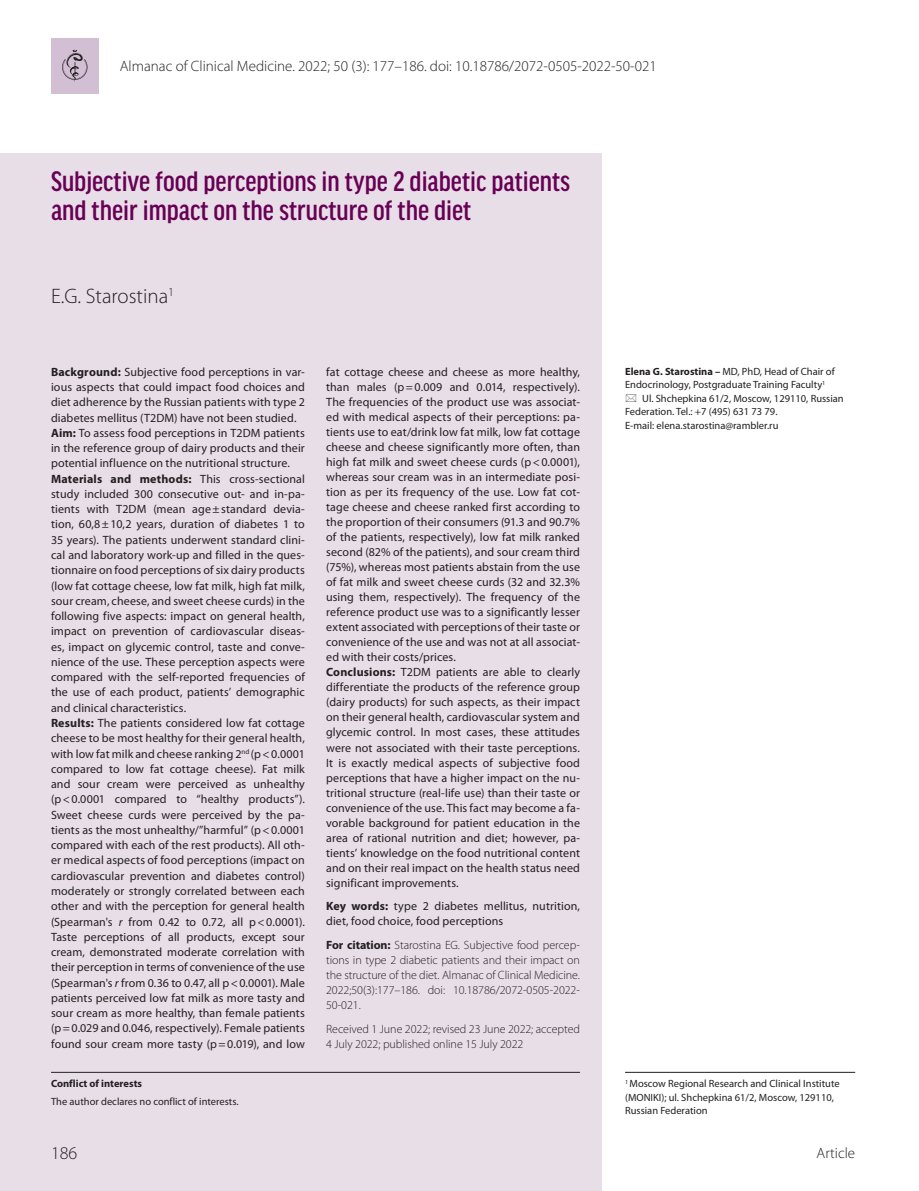
<style>
.page{position:relative;width:919px;height:1191px;background:#fff}
.page>*{position:absolute;margin:0;border:0;box-sizing:border-box;transform-origin:0 0}
.t1{font:500 condensed 30px/28.5px "Good Headline Pro";color:#680054}
.t2{font:300 21px "Myriad Pro";color:#231f20}
.t3{font:300 18px "Myriad Pro";color:#231f20}
.t4{font:300 15px "Myriad Pro";color:#231f20}
.t5{font:12px/15.3px "Myriad Pro";letter-spacing:.01em;color:#231f20}
.t6{font:300 12px/15px "Myriad Pro";letter-spacing:-.005em;color:#231f20;text-align:justify}
.t7{font:10.5px/13.5px "Myriad Pro";color:#231f20}
.t8{font:700 10.5px "Myriad Pro";color:#231f20}
.s1{font-weight:700}
.s2{font-style:italic}
</style>
<div class="page">
<div style="left:0;top:153px;width:601px;height:1038px;background:#e8dee8"></div>
<hr style="left:625px;top:1072px;width:230px;height:1px;background:#231f20">
<hr style="left:51px;top:1072px;width:529px;height:1px;background:#231f20">
<div style="left:51px;top:38px;width:48px;height:55px;background:#d3bfd3"></div>
<svg style="left:62px;top:50px;width:25px;height:32px"></svg>
<p class="t4" style="left:120px;top:57px;width:538px">Almanac of Clinical Medicine. 2022; 50 (3): 177–186. doi: 10.18786/2072-0505-2022-50-021</p>
<h1 class="t1" style="left:51px;top:167px;width:520px">Subjective food perceptions in type 2 diabetic patients and their impact on the structure of the diet</h1>
<h2 class="t2" style="left:51px;top:283px;width:125px">E.G. Starostina<sup>1</sup></h2>
<p class="t5" style="left:51px;top:364px;width:255px"><span class="s1">Background:</span> Subjective food perceptions in var&shy;ious aspects that could impact food choices and diet adherence by the Russian patients with type 2 diabetes mellitus (T2DM) have not been studied.<br><span class="s1">Aim:</span> To assess food perceptions in T2DM patients in the reference group of dairy products and their potential influence on the nutritional structure.<br><span class="s1">Materials and methods:</span> This cross-sectional study included 300 consecutive out- and in-pa&shy;tients with T2DM (mean age±standard devia&shy;tion, 60,8±10,2 years, duration of diabetes 1 to 35 years). The patients underwent standard clini&shy;cal and laboratory work-up and filled in the ques&shy;tionnaire on food perceptions of six dairy products (low fat cottage cheese, low fat milk, high fat milk, sour cream, cheese, and sweet cheese curds) in the following five aspects: impact on general health, impact on prevention of cardiovascular diseas&shy;es, impact on glycemic control, taste and conve&shy;nience of the use. These perception aspects were compared with the self-reported frequencies of the use of each product, patients’ demographic and clinical characteristics.<br><span class="s1">Results:</span> The patients considered low fat cottage cheese to be most healthy for their general health, with low fat milk and cheese ranking 2<sup>nd</sup> (р&lt;0.0001 compared to low fat cottage cheese). Fat milk and sour cream were perceived as unhealthy (р&lt;0.0001 compared to “healthy products”).<br>Sweet cheese curds were perceived by the pa&shy;tients as the most unhealthy/”harmful” (р&lt;0.0001 compared with each of the rest products). All oth&shy;er medical aspects of food perceptions (impact on cardiovascular prevention and diabetes control) moderately or strongly correlated between each other and with the perception for general health (Spearman's <span class="s2">r</span> from 0.42 to 0.72, all р&lt;0.0001).<br>Taste perceptions of all products, except sour cream, demonstrated moderate correlation with their perception in terms of convenience of the use (Spearman's <span class="s2">r</span> from 0.36 to 0.47, all р&lt;0.0001). Male patients perceived low fat milk as more tasty and sour cream as more healthy, than female patients (р=0.029 and 0.046, respectively). Female patients found sour cream more tasty (р=0.019), and low</p>
<p class="t5" style="left:326px;top:364px;width:255px">fat cottage cheese and cheese as more healthy, than males (р=0.009 and 0.014, respectively).<br>The frequencies of the product use was associat&shy;ed with medical aspects of their perceptions: pa&shy;tients use to eat/drink low fat milk, low fat cottage cheese and cheese significantly more often, than high fat milk and sweet cheese curds (р&lt;0.0001), whereas sour cream was in an intermediate posi&shy;tion as per its frequency of the use. Low fat cot&shy;tage cheese and cheese ranked first according to the proportion of their consumers (91.3 and 90.7% of the patients, respectively), low fat milk ranked second (82% of the patients), and sour cream third (75%), whereas most patients abstain from the use of fat milk and sweet cheese curds (32 and 32.3% using them, respectively). The frequency of the reference product use was to a significantly lesser extent associated with perceptions of their taste or convenience of the use and was not at all associat&shy;ed with their costs/prices.<br><span class="s1">Conclusions:</span> T2DM patients are able to clearly differentiate the products of the reference group (dairy products) for such aspects, as their impact on their general health, cardiovascular system and glycemic control. In most cases, these attitudes were not associated with their taste perceptions.<br>It is exactly medical aspects of subjective food perceptions that have a higher impact on the nu&shy;tritional structure (real-life use) than their taste or convenience of the use. This fact may become a fa&shy;vorable background for patient education in the area of rational nutrition and diet; however, pa&shy;tients’ knowledge on the food nutritional content and on their real impact on the health status need significant improvements.</p>
<p class="t5" style="left:326px;top:898px;width:255px"><span class="s1">Key words:</span> type 2 diabetes mellitus, nutrition, diet, food choice, food perceptions</p>
<p class="t6" style="left:326px;top:937px;width:255px"><span class="s1">For citation:</span> Starostina EG. Subjective food percep&shy;tions in type 2 diabetic patients and their impact on the structure of the diet. Almanac of Clinical Medicine.<br>2022;50(3):177–186. doi: 10.18786/2072-0505-2022- 50-021.</p>
<p class="t6" style="left:326px;top:1021px;width:255px">Received 1 June 2022; revised 23 June 2022; accepted<br>4 July 2022; published online 15 July 2022</p>
<p class="t8" style="left:51px;top:1077px;width:92px">Conflict of interests</p>
<p class="t7" style="left:51px;top:1094px;width:189px">The author declares no conflict of interests.</p>
<p class="t7" style="left:625px;top:364px;width:211px"><span class="s1">Elena G. Starostina –</span> MD, PhD, Head of Chair of</p>
<p class="t7" style="left:625px;top:378px;width:202px">Endocrinology, Postgraduate Training Faculty<sup>1</sup></p>
<p class="t7" style="left:642px;top:391px;width:203px">Ul. Shchepkina 61/2, Moscow, 129110, Russian</p>
<p class="t7" style="left:625px;top:405px;width:154px">Federation. Tel.: +7 (495) 631 73 79.</p>
<p class="t7" style="left:625px;top:418px;width:155px">E-mail: elena.starostina@rambler.ru</p>
<p class="t7" style="left:625px;top:1077px;width:216px"><sup>1</sup> Moscow Regional Research and Clinical Institute (MONIKI); ul. Shchepkina 61/2, Moscow, 129110,<br>Russian Federation</p>
<h3 class="t3" style="left:51px;top:1142px;width:28px">186</h3>
<p class="t4" style="left:816px;top:1144px;width:40px">Article</p>
</div>
